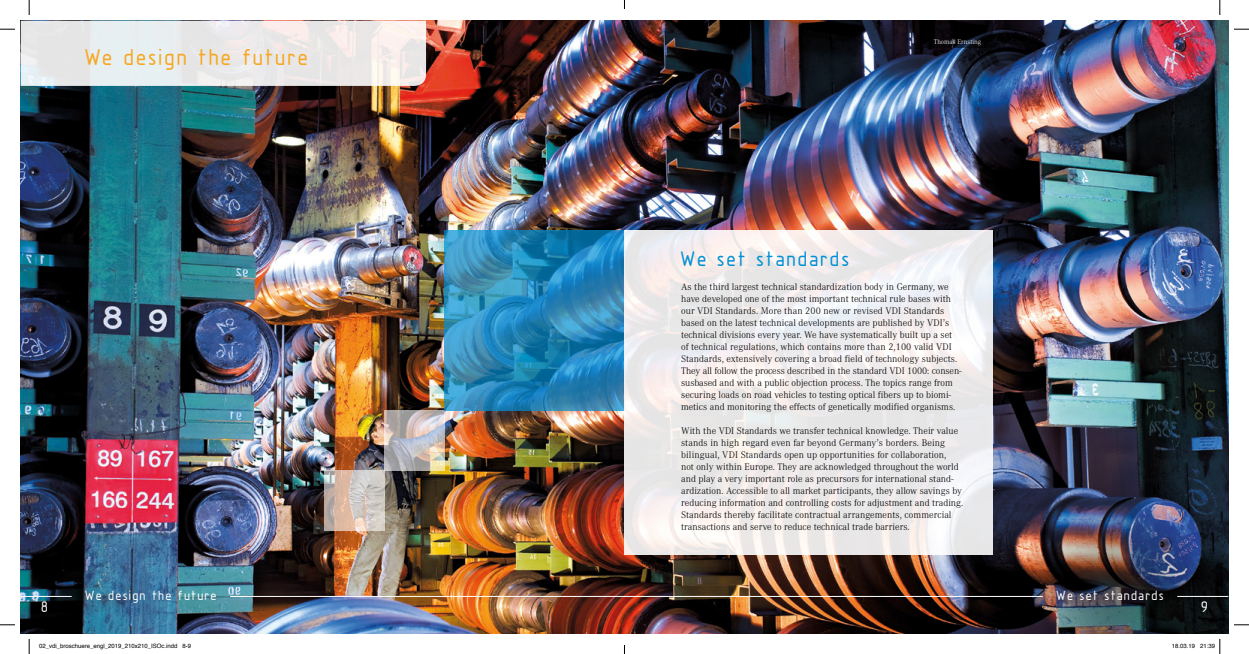
<style>
.page{position:relative;width:1249px;height:654px;background:#fff}
.page>*{position:absolute;margin:0;border:0;box-sizing:border-box;transform-origin:0 0}
.t1{font:24px "Isonorm 3098 LW20";letter-spacing:-.015em;color:#f7a721}
.t2{font:22px "Isonorm 3098 LW20";letter-spacing:-.01em;color:#0090d6}
.t3{font:16px "Isonorm 3098 LW20";color:#fff}
.t4{font:14px "Isonorm 3098 LW20";letter-spacing:-.01em;color:#fff}
.t5{font:300 10px/12px "Corporate A";color:#000}
.t6{font:300 7px "Corporate A";color:#fff}
.t7{font:6px "Helvetica";color:#000}
</style>
<div class="page">
<img style="left:21px;top:21px;width:1207px;height:612px">
<svg style="left:384px;top:410px;width:60px;height:60px;background:#c1bbba"></svg>
<svg style="left:324px;top:470px;width:60px;height:60px;background:#d1c2b8"></svg>
<svg style="left:444px;top:230px;width:180px;height:180px;background:#2988b8"></svg>
<svg style="left:624px;top:230px;width:369px;height:324px;fill:#ebeaea"></svg>
<img style="left:1014px;top:500px;width:199px;height:133px">
<svg style="left:21px;top:21px;width:405px;height:65px;background:#eaeaea"></svg>
<div style="left:922px;top:21px;width:71px;height:27px;background:#000"></div>
<hr style="left:21px;top:596px;width:51px;height:1px;background:#fff">
<hr style="left:230px;top:596px;width:394px;height:1px;background:#fff">
<hr style="left:624px;top:596px;width:419px;height:1px;background:#fff">
<hr style="left:1177px;top:596px;width:51px;height:1px;background:#fff">
<svg style="left:0;top:29px;width:15px;height:1px"></svg>
<svg style="left:1234px;top:29px;width:15px;height:1px"></svg>
<svg style="left:0;top:624px;width:15px;height:1px"></svg>
<svg style="left:1234px;top:624px;width:15px;height:1px"></svg>
<svg style="left:29px;top:0;width:1px;height:15px"></svg>
<svg style="left:29px;top:639px;width:1px;height:15px"></svg>
<svg style="left:1219px;top:0;width:2px;height:15px"></svg>
<svg style="left:1219px;top:639px;width:2px;height:15px"></svg>
<h1 class="t1" style="left:86px;top:45px;width:227px">We design the future</h1>
<p class="t6" style="left:934px;top:37px;width:49px">Thomas Ernsting</p>
<h2 class="t2" style="left:681px;top:247px;width:173px">We set standards</h2>
<p class="t5" style="left:681px;top:280px;width:282px">As the third largest technical standardization body in Germany, we have developed one of the most important technical rule bases with our VDI Standards. More than 200 new or revised VDI Standards based on the latest technical developments are published by VDI’s technical divisions every year. We have systematically built up a set of technical regulations, which contains more than 2,100 valid VDI Standards, extensively covering a broad field of technology subjects.<br>They all follow the process described in the standard VDI 1000: consen&shy;susbased and with a public objection process. The topics range from securing loads on road vehicles to testing optical fibers up to biomi&shy;metics and monitoring the effects of genetically modified organisms.</p>
<p class="t5" style="left:681px;top:424px;width:284px">With the VDI Standards we transfer technical knowledge. Their value stands in high regard even far beyond Germany’s borders. Being bilingual, VDI Standards open up opportunities for collaboration,<br>not only within Europe. They are acknowledged throughout the world and play a very important role as precursors for international stand&shy;ardization. Accessible to all market participants, they allow savings by reducing information and controlling costs for adjustment and trading.<br>Standards thereby facilitate contractual arrangements, commercial transactions and serve to reduce technical trade barriers.</p>
<h3 class="t4" style="left:86px;top:588px;width:134px">We design the future</h3>
<h3 class="t4" style="left:1057px;top:588px;width:110px">We set standards</h3>
<h3 class="t3" style="left:42px;top:598px;width:10px">8</h3>
<h3 class="t3" style="left:1202px;top:598px;width:10px">9</h3>
<p class="t7" style="left:39px;top:641px;width:154px">02_vdi_broschuere_engl_2019_210x210_ISOc.indd 8-9</p>
<p class="t7" style="left:1172px;top:641px;width:45px">18.03.19 21:39</p>
</div>
